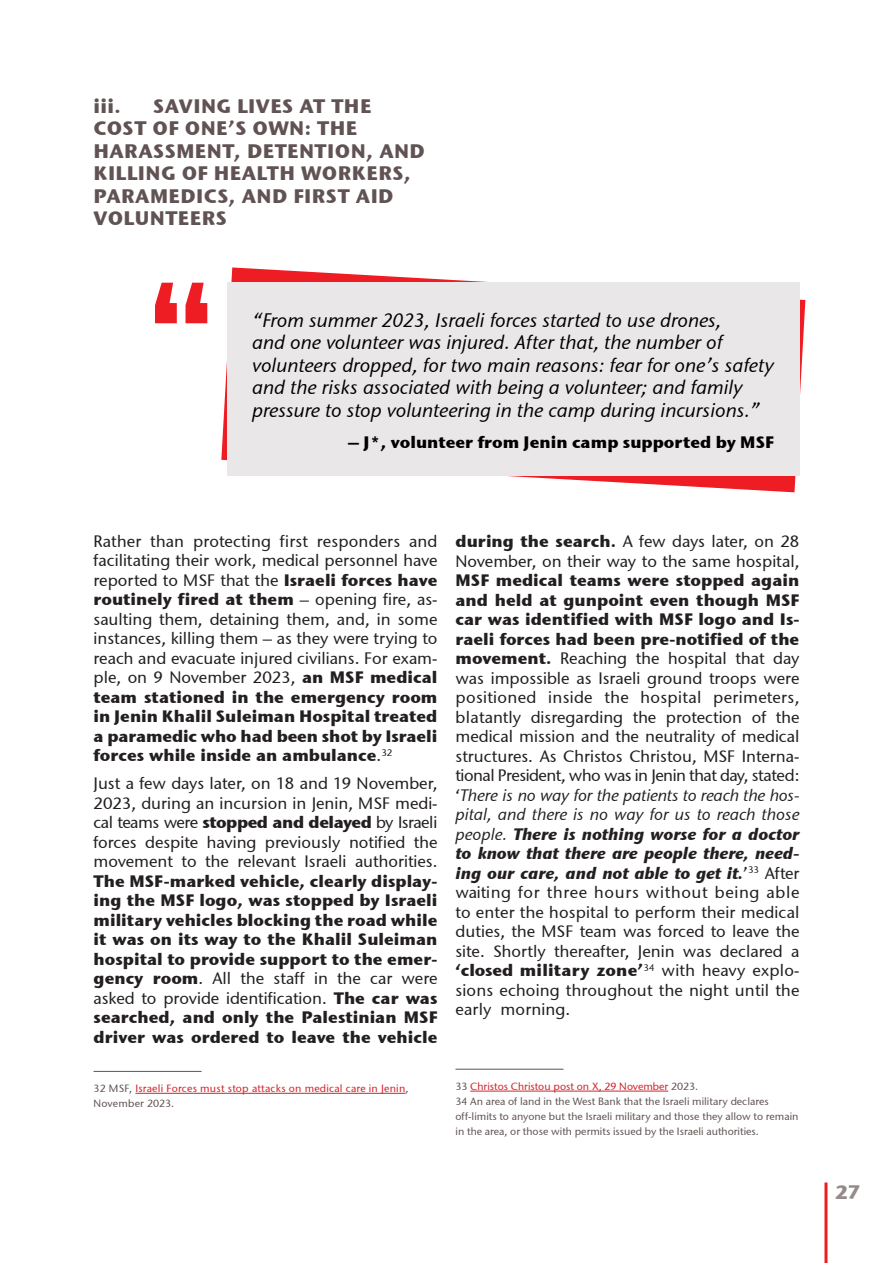
<style>
.page{position:relative;width:893px;height:1263px;background:#fff}
.page>*{position:absolute;margin:0;border:0;box-sizing:border-box;transform-origin:0 0}
.t1{font:127.5px "Gobold Extra 1";color:#ee1d23}
.t2{font:italic 19.5px/22.5px "Stone Sans ITCTT Medium";color:#000}
.t3{font:19.5px/22.5px "Stone Sans ITCTT Bold";letter-spacing:.02em;color:#615353}
.t4{font:19.5px "Stone Sans ITCTT Bold";color:#958b8b}
.t5{font:16.5px/19.5px "Stone Sans ITCTT Medium";color:#231f20;text-align:justify}
.t6{font:16.5px/19.5px "Stone Sans ITCTT Bold";color:#231f20;text-align:justify}
.t7{font:italic 16.5px/19.5px "Stone Sans ITCTT Bold";letter-spacing:-.01em;color:#231f20;text-align:justify}
.t8{font:16.5px "Stone Sans ITCTT Bold";color:#000}
.t9{font:10.5px/15px "Stone Sans ITCTT Medium";color:#615353}
.t10{font:10.5px/15px "Stone Sans ITCTT Medium";letter-spacing:.02em;color:#d1232a}
.s1{font-family:"Stone Sans ITCTT Bold"}
.s2{font-family:"Stone Sans ITCTT Medium"}
.s3{color:#615353}
.s4{font-style:italic}
.s5{font-family:"Stone Sans ITCTT Medium";font-style:normal}
.s6{color:#d1232a}
</style>
<div class="page">
<hr style="left:824px;top:1182px;width:3px;height:81px;background:#ee1d23">
<svg style="left:221px;top:267px;width:584px;height:225px"></svg>
<div style="left:227px;top:283px;width:572px;height:193px;background:#e9e7e7"></div>
<hr style="left:94px;top:1071px;width:108px;height:1px;background:#615353">
<hr style="left:135px;top:1093px;width:271px;height:1px;background:#d1232a">
<hr style="left:455px;top:1069px;width:108px;height:1px;background:#615353">
<hr style="left:470px;top:1091px;width:198px;height:1px;background:#d1232a">
<p class="t3" style="left:94px;top:97px;width:29px">iii.</p>
<p class="t3" style="left:94px;top:97px;width:333px;text-indent:60px">SAVING LIVES AT THE<br>COST OF ONE’S OWN: THE<br>HARASSMENT, DETENTION, AND<br>KILLING OF HEALTH WORKERS,<br>PARAMEDICS, AND FIRST AID<br>VOLUNTEERS</p>
<h1 class="t1" style="left:147px;top:286px;width:67px">“</h1>
<p class="t2" style="left:252px;top:311px;width:523px">“From summer 2023, Israeli forces started to use drones,<br>and one volunteer was injured. After that, the number of volunteers dropped, for two main reasons: fear for one’s safety and the risks associated with being a volunteer; and family pressure to stop volunteering in the camp during incursions.”</p>
<p class="t8" style="left:348px;top:435px;width:427px">– J*, volunteer from Jenin camp supported by MSF</p>
<p class="t5" style="left:94px;top:533px;width:345px">Rather than protecting first responders and facilitating their work, medical personnel have reported to MSF that the <span class="s1">Israeli forces have</span></p>
<p class="t6" style="left:94px;top:591px;width:345px">routinely fired at them <span class="s2">– opening fire, as-</span></p>
<p class="t5" style="left:94px;top:611px;width:345px">saulting them, detaining them, and, in some instances, killing them – as they were trying to reach and evacuate injured civilians. For exam&shy;ple, on 9 November 2023, <span class="s1">an MSF medical</span></p>
<p class="t6" style="left:94px;top:688px;width:345px">team stationed in the emergency room in Jenin Khalil Suleiman Hospital treated a paramedic who had been shot by Israeli forces while inside an ambulance<span class="s2">.</span><sup>32</sup></p>
<p class="t5" style="left:94px;top:775px;width:345px">Just a few days later, on 18 and 19 November, 2023, during an incursion in Jenin, MSF medi&shy;cal teams were <span class="s1">stopped and delayed</span> by Israeli forces despite having previously notified the movement to the relevant Israeli authorities.</p>
<p class="t6" style="left:94px;top:872px;width:345px">The MSF-marked vehicle, clearly display&shy;ing the MSF logo, was stopped by Israeli military vehicles blocking the road while it was on its way to the Khalil Suleiman hospital to provide support to the emer-</p>
<p class="t5" style="left:94px;top:970px;width:345px"><span class="s1">gency room</span>. All the staff in the car were asked to provide identification. <span class="s1">The car was</span></p>
<p class="t6" style="left:94px;top:1009px;width:345px">searched, and only the Palestinian MSF driver was ordered to leave the vehicle</p>
<p class="t10" style="left:94px;top:1082px;width:317px"><span class="s3">32 MSF,</span> Israeli Forces must stop attacks on medical care in Jenin<span class="s3">,<br>November 2023.</span></p>
<p class="t5" style="left:455px;top:533px;width:345px"><span class="s1">during the search.</span> A few days later, on 28<br>November, on their way to the same hospital,</p>
<p class="t6" style="left:455px;top:572px;width:345px">MSF medical teams were stopped again and held at gunpoint even though MSF car was identified with MSF logo and Is&shy;raeli forces had been pre-notified of the</p>
<p class="t5" style="left:455px;top:650px;width:345px"><span class="s1">movement.</span> Reaching the hospital that day was impossible as Israeli ground troops were positioned inside the hospital perimeters, blatantly disregarding the protection of the medical mission and the neutrality of medical structures. As Christos Christou, MSF Interna&shy;tional President, who was in Jenin that day, stated: ‘<span class="s4">There is no way for the patients to reach the hos&shy;pital, and there is no way for us to reach those</span></p>
<p class="t7" style="left:455px;top:826px;width:345px"><span class="s2">people.</span> There is nothing worse for a doctor to know that there are people there, need&shy;ing our care, and not able to get it.<span class="s5">’</span><sup>33</sup> <span class="s5">After</span></p>
<p class="t5" style="left:455px;top:884px;width:345px">waiting for three hours without being able to enter the hospital to perform their medical duties, the MSF team was forced to leave the site. Shortly thereafter, Jenin was declared a</p>
<p class="t6" style="left:455px;top:962px;width:345px">‘closed military zone’<sup>34</sup> <span class="s2">with heavy explo-</span></p>
<p class="t5" style="left:455px;top:982px;width:345px">sions echoing throughout the night until the early morning.</p>
<p class="t9" style="left:455px;top:1079px;width:344px">33 <span class="s6">Christos Christou post on X, 29 November</span> 2023.<br>34 An area of land in the West Bank that the Israeli military declares off-limits to anyone but the Israeli military and those they allow to remain in the area, or those with permits issued by the Israeli authorities.</p>
<p class="t4" style="left:835px;top:1184px;width:27px">27</p>
</div>
